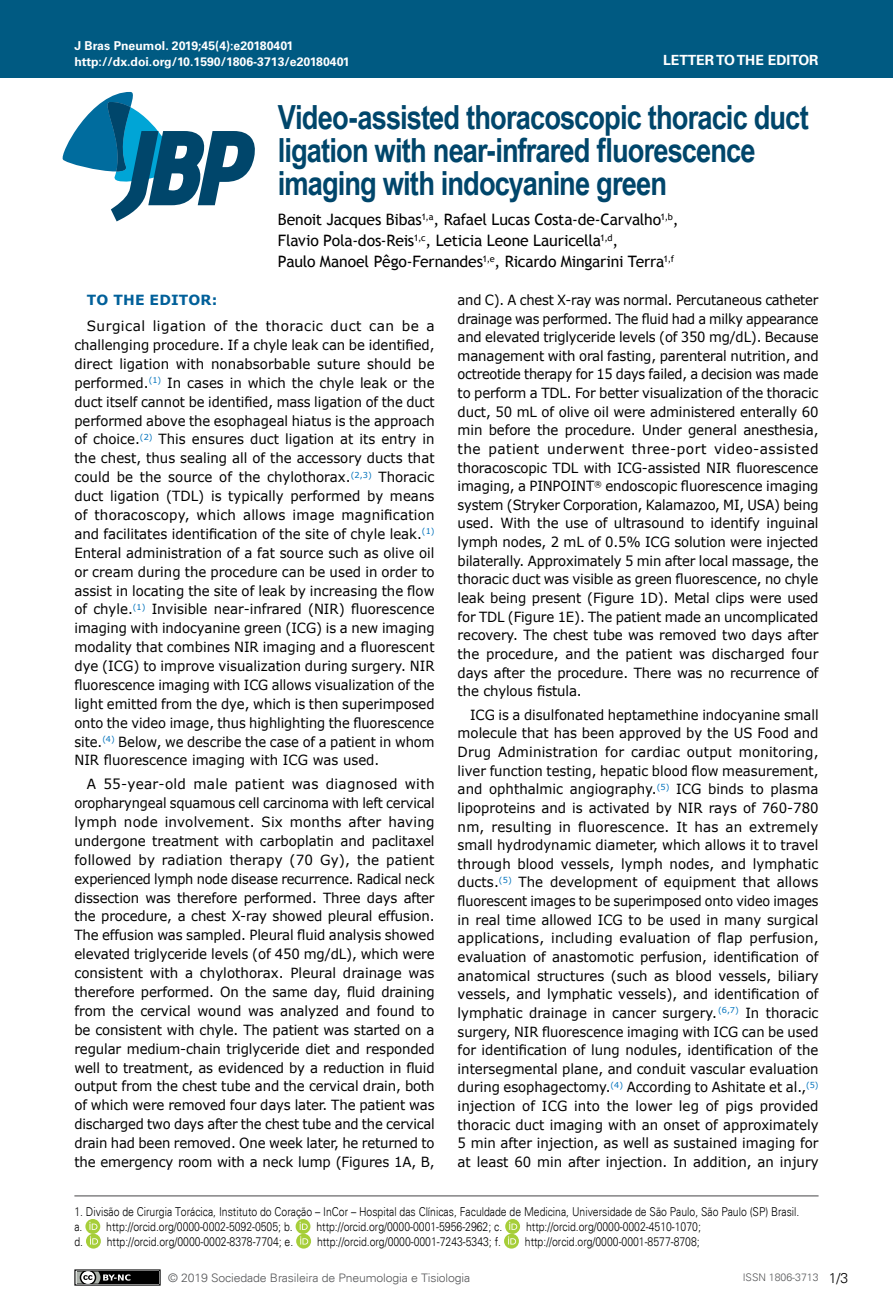
<style>
.page{position:relative;width:893px;height:1315px;background:#fff}
.page>*{position:absolute;margin:0;border:0;box-sizing:border-box;transform-origin:0 0}
.t1{font:700 33.25px/33.2px "Arial Narrow";letter-spacing:-.025em;color:#00466b}
.t2{font:15.75px/21px "Trebuchet MS";letter-spacing:-.01em;color:#000}
.t3{font:14px/18.9px "Verdana";letter-spacing:-.01em;color:#000;text-align:justify}
.t4{font:14px/18.6px "Verdana";letter-spacing:-.01em;color:#000;text-align:justify;scale:.94 1}
.t5{font:14px/18.6px "Verdana";letter-spacing:-.01em;color:#000;text-align:justify;scale:.93 1}
.t6{font:700 14px "Univers LT Std";color:#fff}
.t7{font:700 14px "Verdana";letter-spacing:.01em;color:#01609a}
.t8{font:300 14px "Univers";color:#000}
.t9{font:300 12.25px/14.7px "Univers";color:#000;scale:.85 1}
.t10{font:700 12.25px "Univers LT Std";color:#fff}
.t11{font:300 11.72px "Univers";letter-spacing:-.01em;color:#58595b;scale:1.04 1}
.t12{font:300 10.5px "Univers";color:#58595b}
</style>
<div class="page">
<div style="left:0;top:0;width:893px;height:78px;background:#005a82"></div>
<svg style="left:62px;top:91px;width:193px;height:130px"></svg>
<div style="left:75px;top:1270px;width:85px;height:15px;background:#000"></div>
<div style="left:74px;top:1269px;width:87px;height:16px;border:1px solid #000"></div>
<svg style="left:74px;top:1269px;width:56px;height:17px"></svg>
<hr style="left:74px;top:1195px;width:745px;height:1px;background:#464547">
<svg style="left:86px;top:1219px;width:15px;height:14px"></svg>
<svg style="left:85px;top:1219px;width:15px;height:14px"></svg>
<svg style="left:89px;top:1221px;width:8px;height:8px"></svg>
<svg style="left:296px;top:1219px;width:15px;height:14px"></svg>
<svg style="left:296px;top:1219px;width:14px;height:14px"></svg>
<svg style="left:300px;top:1221px;width:8px;height:8px"></svg>
<svg style="left:505px;top:1219px;width:16px;height:14px"></svg>
<svg style="left:505px;top:1219px;width:15px;height:14px"></svg>
<svg style="left:509px;top:1221px;width:8px;height:8px"></svg>
<svg style="left:86px;top:1233px;width:15px;height:15px"></svg>
<svg style="left:90px;top:1236px;width:8px;height:8px"></svg>
<svg style="left:296px;top:1233px;width:15px;height:15px"></svg>
<svg style="left:296px;top:1233px;width:15px;height:15px"></svg>
<svg style="left:300px;top:1236px;width:8px;height:8px"></svg>
<svg style="left:504px;top:1233px;width:15px;height:15px"></svg>
<svg style="left:508px;top:1236px;width:8px;height:8px"></svg>
<p class="t10" style="left:74px;top:38px;width:220px">J Bras Pneumol. 2019;45(4):e20180401</p>
<p class="t10" style="left:74px;top:54px;width:277px">http://dx.doi.org/10.1590/1806-3713/e20180401</p>
<p class="t6" style="left:663px;top:52px;width:157px">LETTER TO THE EDITOR</p>
<h1 class="t1" style="left:278px;top:99px;width:532px">Video-assisted thoracoscopic thoracic duct ligation with near-infrared fluorescence imaging with indocyanine green</h1>
<p class="t2" style="left:278px;top:209px;width:402px">Benoit Jacques Bibas<sup>1,a</sup>, Rafael Lucas Costa-de-Carvalho<sup>1,b</sup>,<br>Flavio Pola-dos-Reis<sup>1,c</sup>, Leticia Leone Lauricella<sup>1,d</sup>,<br>Paulo Manoel Pêgo-Fernandes<sup>1,e</sup>, Ricardo Mingarini Terra<sup>1,f</sup></p>
<p class="t7" style="left:87px;top:291px;width:132px">TO THE EDITOR:</p>
<p class="t3" style="left:74px;top:317px;width:362px;text-indent:12px">Surgical ligation of the thoracic duct can be a challenging procedure. If a chyle leak can be identified, direct ligation with nonabsorbable suture should be performed.<sup>(1)</sup> In cases in which the chyle leak or the duct itself cannot be identified, mass ligation of the duct performed above the esophageal hiatus is the approach of choice.<sup>(2)</sup> This ensures duct ligation at its entry in the chest, thus sealing all of the accessory ducts that could be the source of the chylothorax.<sup>(2,3)</sup> Thoracic duct ligation (TDL) is typically performed by means of thoracoscopy, which allows image magnification and facilitates identification of the site of chyle leak.<sup>(1)<br></sup>Enteral administration of a fat source such as olive oil or cream during the procedure can be used in order to assist in locating the site of leak by increasing the flow of chyle.<sup>(1)</sup> Invisible near-infrared (NIR) fluorescence imaging with indocyanine green (ICG) is a new imaging modality that combines NIR imaging and a fluorescent dye (ICG) to improve visualization during surgery. NIR fluorescence imaging with ICG allows visualization of the light emitted from the dye, which is then superimposed onto the video image, thus highlighting the fluorescence site.<sup>(4)</sup> Below, we describe the case of a patient in whom NIR fluorescence imaging with ICG was used.</p>
<p class="t3" style="left:74px;top:775px;width:362px;text-indent:12px">A 55-year-old male patient was diagnosed with oropharyngeal squamous cell carcinoma with left cervical lymph node involvement. Six months after having undergone treatment with carboplatin and paclitaxel followed by radiation therapy (70 Gy), the patient experienced lymph node disease recurrence. Radical neck dissection was therefore performed. Three days after the procedure, a chest X-ray showed pleural effusion.<br>The effusion was sampled. Pleural fluid analysis showed elevated triglyceride levels (of 450 mg/dL), which were consistent with a chylothorax. Pleural drainage was therefore performed. On the same day, fluid draining from the cervical wound was analyzed and found to be consistent with chyle. The patient was started on a regular medium-chain triglyceride diet and responded well to treatment, as evidenced by a reduction in fluid output from the chest tube and the cervical drain, both of which were removed four days later. The patient was discharged two days after the chest tube and the cervical drain had been removed. One week later, he returned to the emergency room with a neck lump (Figures 1A, B,</p>
<p class="t5" style="left:458px;top:291px;width:390px">and C). A chest X-ray was normal. Percutaneous catheter drainage was performed. The fluid had a milky appearance and elevated triglyceride levels (of 350 mg/dL). Because management with oral fasting, parenteral nutrition, and octreotide therapy for 15 days failed, a decision was made to perform a TDL. For better visualization of the thoracic duct, 50 mL of olive oil were administered enterally 60 min before the procedure. Under general anesthesia, the patient underwent three-port video-assisted thoracoscopic TDL with ICG-assisted NIR fluorescence imaging, a PINPOINT<sup>®</sup> endoscopic fluorescence imaging system (Stryker Corporation, Kalamazoo, MI, USA) being used. With the use of ultrasound to identify inguinal lymph nodes, 2 mL of 0.5% ICG solution were injected bilaterally. Approximately 5 min after local massage, the thoracic duct was visible as green fluorescence, no chyle leak being present (Figure 1D). Metal clips were used for TDL (Figure 1E). The patient made an uncomplicated recovery. The chest tube was removed two days after the procedure, and the patient was discharged four days after the procedure. There was no recurrence of the chylous fistula.</p>
<p class="t4" style="left:458px;top:705px;width:385px;text-indent:12px">ICG is a disulfonated heptamethine indocyanine small molecule that has been approved by the US Food and Drug Administration for cardiac output monitoring, liver function testing, hepatic blood flow measurement, and ophthalmic angiography.<sup>(5)</sup> ICG binds to plasma lipoproteins and is activated by NIR rays of 760-780 nm, resulting in fluorescence. It has an extremely small hydrodynamic diameter, which allows it to travel through blood vessels, lymph nodes, and lymphatic ducts.<sup>(5)</sup> The development of equipment that allows fluorescent images to be superimposed onto video images in real time allowed ICG to be used in many surgical applications, including evaluation of flap perfusion, evaluation of anastomotic perfusion, identification of anatomical structures (such as blood vessels, biliary vessels, and lymphatic vessels), and identification of lymphatic drainage in cancer surgery. <sup>(6,7)</sup> In thoracic surgery, NIR fluorescence imaging with ICG can be used for identification of lung nodules, identification of the intersegmental plane, and conduit vascular evaluation during esophagectomy.<sup>(4)</sup> According to Ashitate et al.,<sup>(5) </sup>injection of ICG into the lower leg of pigs provided thoracic duct imaging with an onset of approximately 5 min after injection, as well as sustained imaging for at least 60 min after injection. In addition, an injury</p>
<p class="t9" style="left:74px;top:1204px;width:854px">1. Divisão de Cirurgia Torácica, Instituto do Coração – InCor – Hospital das Clínicas, Faculdade de Medicina, Universidade de São Paulo, São Paulo (SP) Brasil. a. http://orcid.org/0000-0002-5092-0505; b.</p>
<p class="t9" style="left:316px;top:1219px;width:220px">http://orcid.org/0000-0001-5956-2962; c.</p>
<p class="t9" style="left:526px;top:1219px;width:207px">http://orcid.org/0000-0002-4510-1070;</p>
<p class="t9" style="left:74px;top:1233px;width:259px">d. http://orcid.org/0000-0002-8378-7704; e.</p>
<p class="t9" style="left:317px;top:1233px;width:218px">http://orcid.org/0000-0001-7243-5343; f.</p>
<p class="t9" style="left:525px;top:1233px;width:207px">http://orcid.org/0000-0001-8577-8708;</p>
<p class="t11" style="left:168px;top:1270px;width:292px">© 2019 Sociedade Brasileira de Pneumologia e Tisiologia</p>
<p class="t12" style="left:743px;top:1271px;width:77px">ISSN 1806-3713</p>
<p class="t8" style="left:829px;top:1269px;width:21px">1/3</p>
</div>
